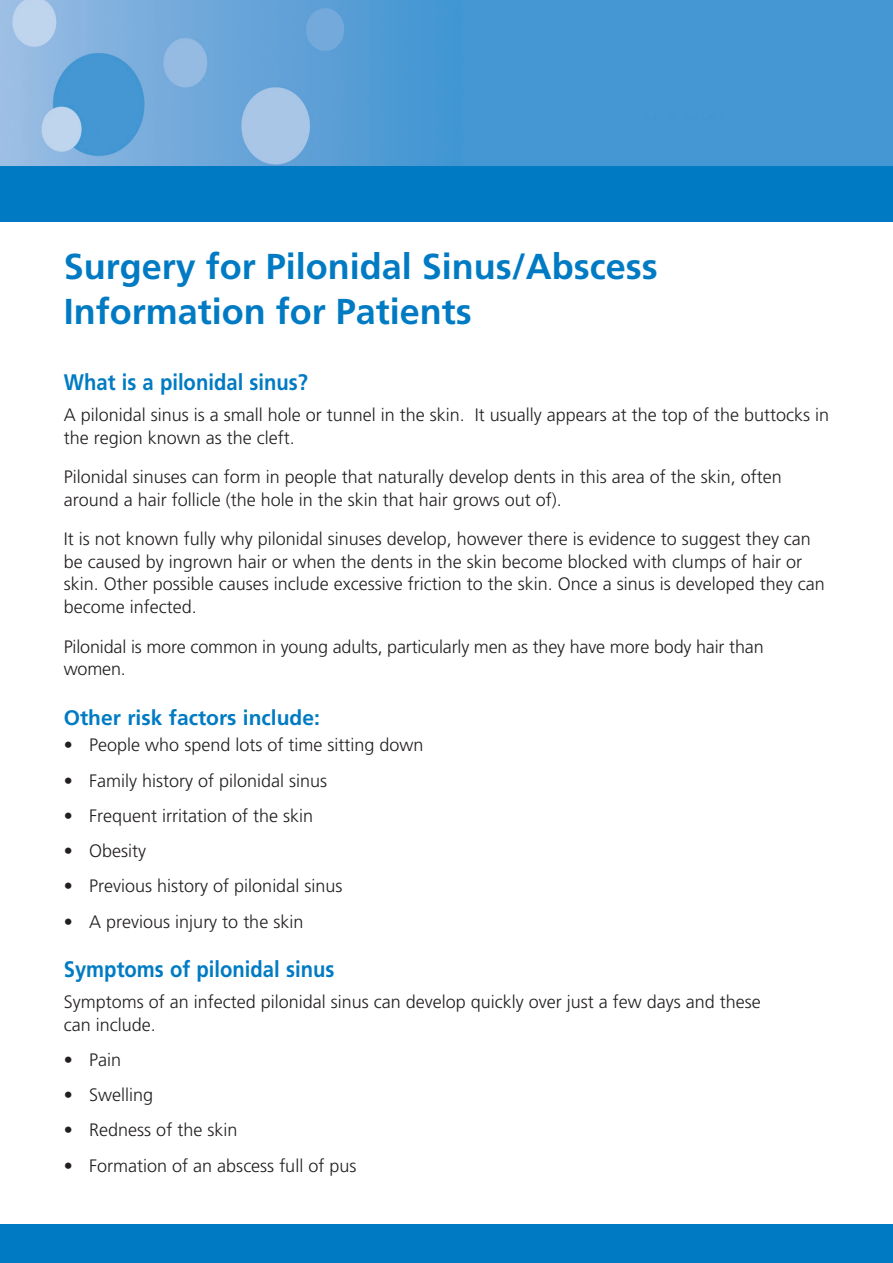
<style>
.page{position:relative;width:893px;height:1263px;background:#fff}
.page>*{position:absolute;margin:0;border:0;box-sizing:border-box;transform-origin:0 0}
.t1{font:700 36px/45px "Frutiger";color:#007bc3}
.t2{font:700 22.5px "Frutiger";color:#007bc3;scale:.9 1}
.t3{font:700 21px "Frutiger";color:#007bc3}
.t4{font:300 18px/22.5px "Frutiger";color:#231f20}
</style>
<div class="page">
<div style="left:0;top:1225px;width:893px;height:38px;background:#007bc3"></div>
<img style="left:0;top:0;width:893px;height:167px">
<div style="left:0;top:167px;width:893px;height:55px;background:#007bc3"></div>
<h1 class="t1" style="left:64px;top:244px;width:596px">Surgery for Pilonidal Sinus/Abscess<br>Information for Patients</h1>
<p class="t2" style="left:64px;top:369px;width:273px">What is a pilonidal sinus?</p>
<p class="t4" style="left:64px;top:404px;width:767px">A pilonidal sinus is a small hole or tunnel in the skin. It usually appears at the top of the buttocks in the region known as the cleft.</p>
<p class="t4" style="left:64px;top:466px;width:720px">Pilonidal sinuses can form in people that naturally develop dents in this area of the skin, often around a hair follicle (the hole in the skin that hair grows out of).</p>
<p class="t4" style="left:64px;top:528px;width:763px">It is not known fully why pilonidal sinuses develop, however there is evidence to suggest they can be caused by ingrown hair or when the dents in the skin become blocked with clumps of hair or skin. Other possible causes include excessive friction to the skin. Once a sinus is developed they can become infected.</p>
<p class="t4" style="left:64px;top:635px;width:701px">Pilonidal is more common in young adults, particularly men as they have more body hair than women.</p>
<p class="t3" style="left:64px;top:705px;width:258px">Other risk factors include:</p>
<p class="t4" style="left:64px;top:734px;width:361px">• People who spend lots of time sitting down</p>
<p class="t4" style="left:64px;top:769px;width:265px">• Family history of pilonidal sinus</p>
<p class="t4" style="left:64px;top:804px;width:251px">• Frequent irritation of the skin</p>
<p class="t4" style="left:64px;top:839px;width:84px">• Obesity</p>
<p class="t4" style="left:64px;top:875px;width:280px">• Previous history of pilonidal sinus</p>
<p class="t4" style="left:64px;top:910px;width:241px">• A previous injury to the skin</p>
<p class="t2" style="left:64px;top:956px;width:302px">Symptoms of pilonidal sinus</p>
<p class="t4" style="left:64px;top:990px;width:699px">Symptoms of an infected pilonidal sinus can develop quickly over just a few days and these can include.</p>
<p class="t4" style="left:64px;top:1048px;width:59px">• Pain</p>
<p class="t4" style="left:64px;top:1084px;width:91px">• Swelling</p>
<p class="t4" style="left:64px;top:1119px;width:175px">• Redness of the skin</p>
<p class="t4" style="left:64px;top:1154px;width:294px">• Formation of an abscess full of pus</p>
</div>
